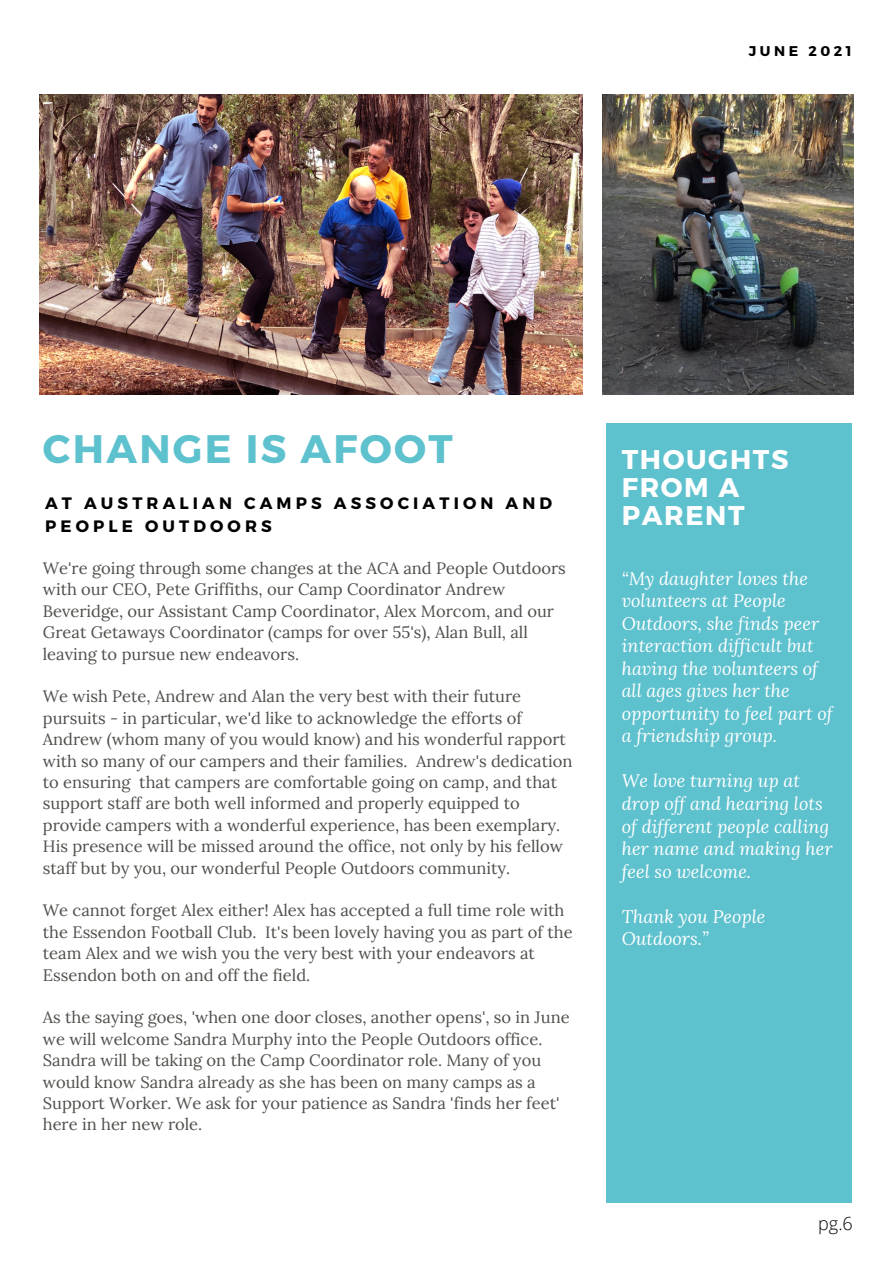
<style>
.page{position:relative;width:894px;height:1264px;background:#fff}
.page>*{position:absolute;margin:0;border:0;box-sizing:border-box;transform-origin:0 0}
.t1{font:700 39.75px "Montserrat";letter-spacing:.06em;color:#5ec1ce}
.t2{font:700 27px/28.2px "Montserrat";letter-spacing:.06em;color:#fff}
.t3{font:italic 18px/22.5px "Lora";color:#fff}
.t4{font:300 18px "Open Sans";color:#000}
.t5{font:16.5px/21.5px "Lora";color:#4f4f4b}
.t6{font:700 16.5px/22.5px "Montserrat";letter-spacing:.25em;color:#000}
.t7{font:700 14.1px "Montserrat";letter-spacing:.25em;color:#000}
</style>
<div class="page">
<div style="left:606px;top:423px;width:245px;height:779px;background:#5ec1ce"></div>
<img style="left:39px;top:95px;width:543px;height:299px">
<img style="left:602px;top:95px;width:250px;height:299px">
<p class="t7" style="left:748px;top:42px;width:104px">JUNE 2021</p>
<p class="t1" style="left:43px;top:423px;width:411px">CHANGE IS AFOOT</p>
<p class="t6" style="left:45px;top:491px;width:508px">AT AUSTRALIAN CAMPS ASSOCIATION AND<br>PEOPLE OUTDOORS</p>
<p class="t5" style="left:43px;top:557px;width:524px">We're going through some changes at the ACA and People Outdoors with our CEO, Pete Griffiths, our Camp Coordinator Andrew Beveridge, our Assistant Camp Coordinator, Alex Morcom, and our Great Getaways Coordinator (camps for over 55's), Alan Bull, all leaving to pursue new endeavors.</p>
<p class="t5" style="left:43px;top:685px;width:531px">We wish Pete, Andrew and Alan the very best with their future pursuits - in particular, we'd like to acknowledge the efforts of Andrew (whom many of you would know) and his wonderful rapport with so many of our campers and their families. Andrew's dedication to ensuring that campers are comfortable going on camp, and that support staff are both well informed and properly equipped to provide campers with a wonderful experience, has been exemplary.<br>His presence will be missed around the office, not only by his fellow staff but by you, our wonderful People Outdoors community.</p>
<p class="t5" style="left:43px;top:899px;width:531px">We cannot forget Alex either! Alex has accepted a full time role with the Essendon Football Club. It's been lovely having you as part of the team Alex and we wish you the very best with your endeavors at Essendon both on and off the field.</p>
<p class="t5" style="left:43px;top:1006px;width:528px">As the saying goes, 'when one door closes, another opens', so in June we will welcome Sandra Murphy into the People Outdoors office.<br>Sandra will be taking on the Camp Coordinator role. Many of you would know Sandra already as she has been on many camps as a Support Worker. We ask for your patience as Sandra 'finds her feet' here in her new role.</p>
<p class="t2" style="left:621px;top:444px;width:168px">THOUGHTS<br>FROM A<br>PARENT</p>
<p class="t3" style="left:621px;top:566px;width:212px">“My daughter loves the volunteers at People<br>Outdoors, she finds peer interaction difficult but having the volunteers of all ages gives her the opportunity to feel part of a friendship group.</p>
<p class="t3" style="left:621px;top:769px;width:212px">We love turning up at drop off and hearing lots of different people calling her name and making her feel so welcome.</p>
<p class="t3" style="left:621px;top:904px;width:145px">Thank you People<br>Outdoors.”</p>
<p class="t4" style="left:818px;top:1210px;width:36px">pg.6</p>
</div>
